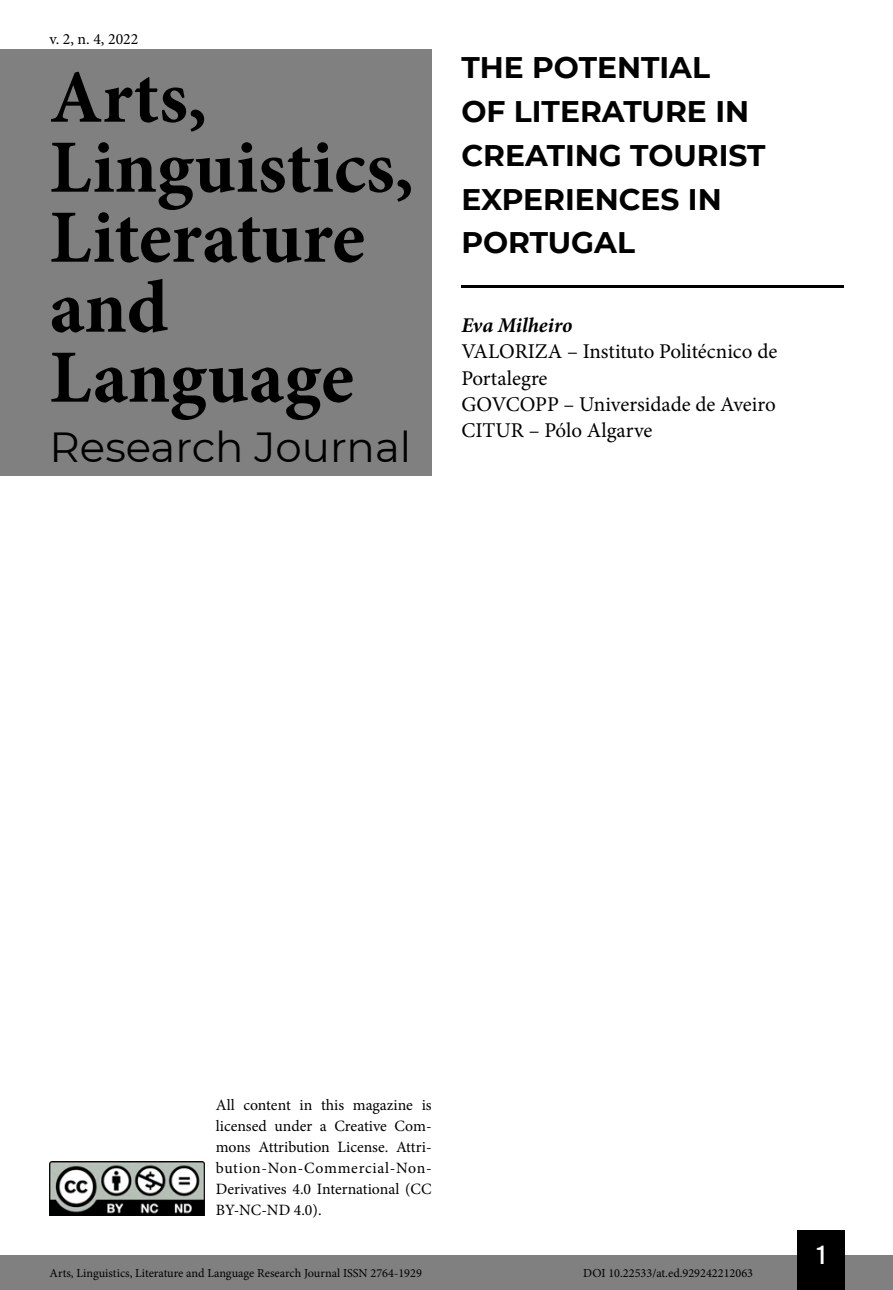
<style>
.page{position:relative;width:893px;height:1290px;background:#fff}
.page>*{position:absolute;margin:0;border:0;box-sizing:border-box;transform-origin:0 0}
.t1{font:700 75.25px/70px "Minion Pro";color:#000}
.t2{font:42px "Montserrat";color:#000}
.Título_Artigo{font:700 29.75px/43.8px "Montserrat";color:#000}
.t3{font:26.25px "Bebas Kai";color:#fff}
.Infos_autor{font:21px/26.2px "Minion Pro";color:#000}
.Autor{font:italic 700 21px "Minion Pro";letter-spacing:-.005em;color:#000}
.t4{font:15.75px/21px "Minion Pro";color:#000;text-align:justify}
.t5{font:12.25px "Minion Pro";color:#000}
</style>
<div class="page">
<div style="left:0;top:1255px;width:893px;height:35px;background:#808080"></div>
<div style="left:797px;top:1230px;width:48px;height:60px;background:#000"></div>
<img style="left:50px;top:1161px;width:154px;height:54px">
<div style="left:0;top:50px;width:432px;height:426px;background:#808080"></div>
<hr style="left:461px;top:285px;width:382px;height:3px;background:#000">
<p class="t4" style="left:50px;top:28px;width:90px">v. 2, n. 4, 2022</p>
<h1 class="t1" style="left:50px;top:62px;width:366px">Arts,<br>Linguistics,<br>Literature and<br>Language</h1>
<h2 class="t2" style="left:50px;top:419px;width:363px">Research Journal</h2>
<p class="Título_Artigo" style="left:461px;top:44px;width:306px">THE POTENTIAL<br>OF LITERATURE IN<br>CREATING TOURIST<br>EXPERIENCES IN<br>PORTUGAL</p>
<p class="Autor" style="left:461px;top:310px;width:112px">Eva Milheiro</p>
<p class="Infos_autor" style="left:461px;top:339px;width:317px">VALORIZA – Instituto Politécnico de<br>Portalegre</p>
<p class="Infos_autor" style="left:461px;top:391px;width:316px">GOVCOPP – Universidade de Aveiro</p>
<p class="Infos_autor" style="left:461px;top:417px;width:193px">CITUR – Pólo Algarve</p>
<p class="t4" style="left:216px;top:1095px;width:217px">All content in this magazine is licensed under a Creative Com&shy;mons Attribution License. Attri&shy;bution-Non-Commercial-Non-Derivatives 4.0 International (CC BY-NC-ND 4.0).</p>
<p class="t5" style="left:50px;top:1265px;width:374px">Arts, Linguistics, Literature and Language Research Journal ISSN 2764-1929</p>
<p class="t5" style="left:583px;top:1265px;width:171px">DOI 10.22533/at.ed.929242212063</p>
<h3 class="t3" style="left:817px;top:1241px;width:10px">1</h3>
</div>
